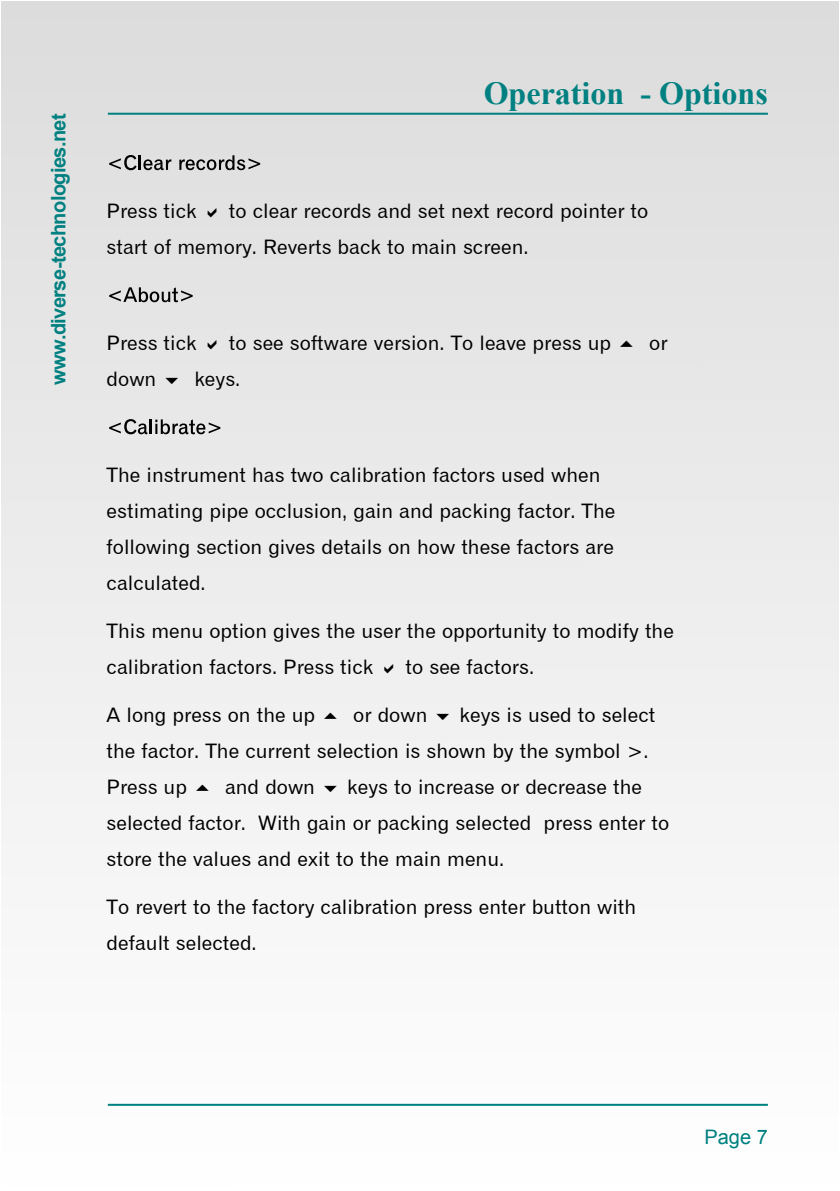
<style>
.page{position:relative;width:840px;height:1191px;background:#fff}
.page>*{position:absolute;margin:0;border:0;box-sizing:border-box;transform-origin:0 0}
.t1{font:700 32px "Times New Roman";color:#008080}
.t2{font:20px/36px "Gothic 720 BT Roman B";color:#000}
.t3{font:700 20px "Arial";letter-spacing:-.03em;color:#008080}
.t4{font:20px "Arial";color:#008080}
</style>
<div class="page">
<div style="left:1px;top:1px;width:837px;height:1189px;background:linear-gradient(to bottom,#dcdcdc,#fefefe)"></div>
<hr style="left:108px;top:113px;width:659px;height:2px;background:#008080">
<hr style="left:108px;top:1103px;width:659px;height:2px;background:#008080">
<svg style="left:109px;top:155px;width:62px;height:15px"></svg>
<svg style="left:179px;top:155px;width:81px;height:15px"></svg>
<svg style="left:109px;top:287px;width:84px;height:15px"></svg>
<svg style="left:109px;top:419px;width:111px;height:15px;background:#a1a1a1"></svg>
<svg style="left:208px;top:208px;width:8px;height:9px"></svg>
<svg style="left:208px;top:340px;width:8px;height:9px"></svg>
<svg style="left:620px;top:340px;width:12px;height:7px"></svg>
<svg style="left:165px;top:378px;width:13px;height:6px"></svg>
<svg style="left:384px;top:664px;width:9px;height:9px"></svg>
<svg style="left:324px;top:712px;width:13px;height:7px"></svg>
<svg style="left:436px;top:714px;width:13px;height:6px"></svg>
<svg style="left:196px;top:784px;width:12px;height:7px"></svg>
<svg style="left:324px;top:786px;width:12px;height:6px"></svg>
<p class="t3" style="left:51px;top:385px;width:273px;rotate:-90deg">www.diverse-technologies.net</p>
<h1 class="t1" style="left:483px;top:82px;width:285px">Operation - Options</h1>
<p class="t2" style="left:107px;top:195px;width:543px;text-indent:122px">to clear records and set next record pointer to start of memory. Reverts back to main screen.</p>
<p class="t2" style="left:107px;top:195px;width:92px">Press tick</p>
<p class="t2" style="left:107px;top:327px;width:92px">Press tick</p>
<p class="t2" style="left:229px;top:327px;width:383px">to see software version. To leave press up</p>
<p class="t2" style="left:649px;top:327px;width:20px">or</p>
<p class="t2" style="left:107px;top:363px;width:51px">down</p>
<p class="t2" style="left:194px;top:363px;width:47px">keys.</p>
<p class="t2" style="left:107px;top:459px;width:510px">The instrument has two calibration factors used when estimating pipe occlusion, gain and packing factor. The following section gives details on how these factors are calculated.</p>
<p class="t2" style="left:107px;top:615px;width:568px">This menu option gives the user the opportunity to modify the calibration factors. Press tick</p>
<p class="t2" style="left:405px;top:651px;width:130px">to see factors.</p>
<p class="t2" style="left:107px;top:699px;width:210px">A long press on the up</p>
<p class="t2" style="left:353px;top:699px;width:76px">or down</p>
<p class="t2" style="left:107px;top:699px;width:550px;text-indent:353px">keys is used to select the factor. The current selection is shown by the symbol &gt;.<br>Press up</p>
<p class="t2" style="left:107px;top:771px;width:564px;text-indent:240px">keys to increase or decrease the selected factor. With gain or packing selected press enter to store the values and exit to the main menu.</p>
<p class="t2" style="left:107px;top:891px;width:531px">To revert to the factory calibration press enter button with default selected.</p>
<p class="t2" style="left:225px;top:771px;width:91px">and down</p>
<p class="t4" style="left:704px;top:1129px;width:65px">Page 7</p>
</div>
